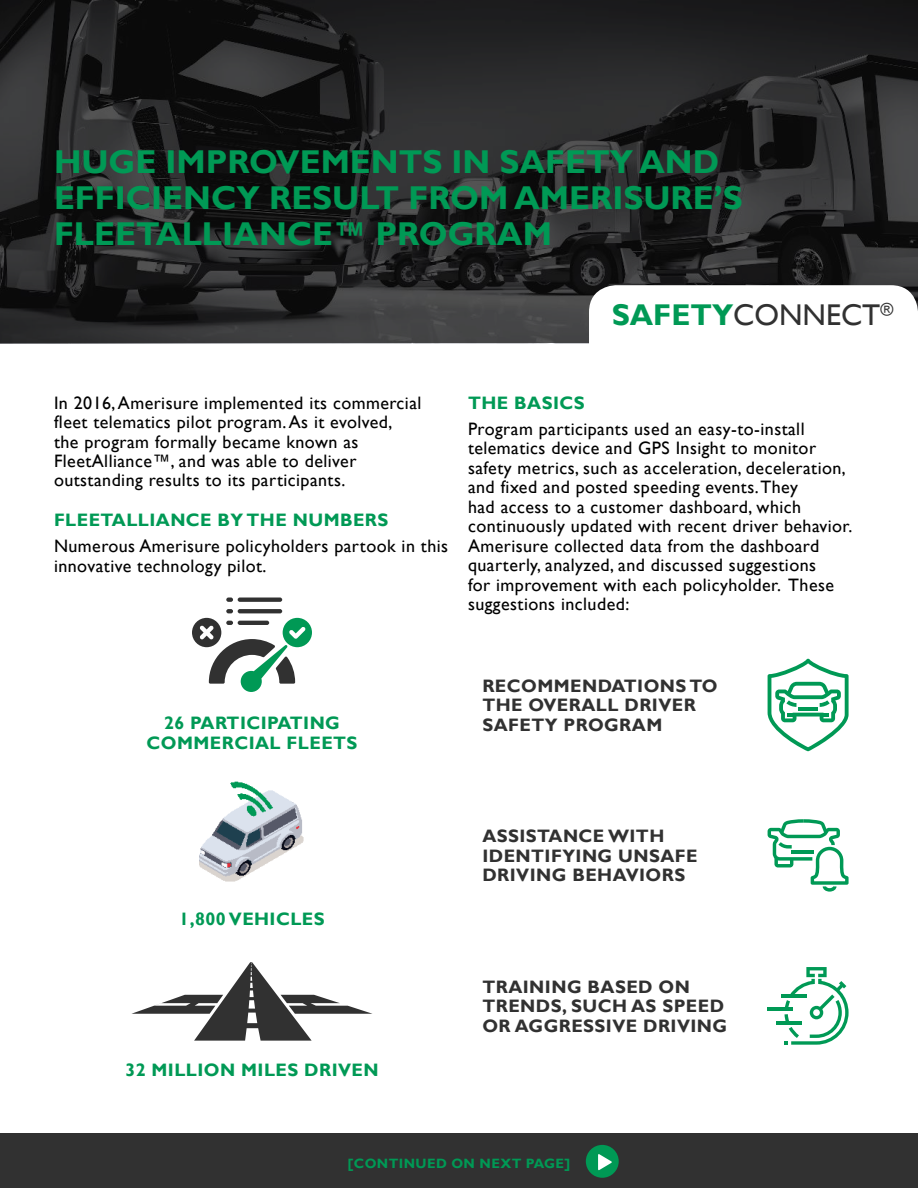
<style>
.page{position:relative;width:918px;height:1188px;background:#fff}
.page>*{position:absolute;margin:0;border:0;box-sizing:border-box;transform-origin:0 0}
.t1{font:700 33px/36px "Gill Sans";color:#095}
.t2{font:30px "Gill Sans";color:#313131}
.t3{font:18px/19.5px "Gill Sans";letter-spacing:.025em;color:#000}
.t4{font:700 18px/19.5px "Gill Sans";letter-spacing:.025em;color:#313131}
.t5{font:700 18px/19.5px "Gill Sans";letter-spacing:.025em;color:#095;text-align:center}
.t6{font:700 13.5px "Gill Sans";letter-spacing:.03em;color:#095}
.s1{font-weight:700;color:#095}
</style>
<div class="page">
<div style="left:0;top:1133px;width:918px;height:55px;background:#313131"></div>
<svg style="left:0;top:0;width:918px;height:343px;background:#242425"></svg>
<svg style="left:589px;top:285px;width:329px;height:58px"></svg>
<svg style="left:238px;top:598px;width:44px;height:4px"></svg>
<svg style="left:226px;top:598px;width:7px;height:4px"></svg>
<svg style="left:192px;top:609px;width:120px;height:83px"></svg>
<img style="left:200px;top:781px;width:104px;height:101px">
<svg style="left:131px;top:962px;width:241px;height:79px"></svg>
<svg style="left:768px;top:658px;width:81px;height:93px"></svg>
<svg style="left:768px;top:819px;width:81px;height:73px"></svg>
<hr style="left:804px;top:850px;width:10px;height:4px;background:#095">
<hr style="left:781px;top:994px;width:25px;height:3px;background:#095">
<hr style="left:768px;top:1008px;width:25px;height:3px;background:#095">
<hr style="left:776px;top:1021px;width:25px;height:3px;background:#095">
<svg style="left:784px;top:967px;width:65px;height:78px"></svg>
<div style="left:586px;top:1145px;width:33px;height:33px;background:#095;border-radius:50%"></div>
<svg style="left:598px;top:1154px;width:14px;height:17px"></svg>
<h1 class="t1" style="left:54px;top:148px;width:690px">HUGE IMPROVEMENTS IN SAFETY AND<br>EFFICIENCY RESULT FROM AMERISURE’S<br>FLEETALLIANCE™ PROGRAM</h1>
<h2 class="t2" style="left:612px;top:304px;width:283px"><span class="s1">SAFETY</span>CONNECT<sup>®</sup></h2>
<p class="t3" style="left:54px;top:394px;width:369px">In 2016, Amerisure implemented its commercial fleet telematics pilot program. As it evolved, the program formally became known as FleetAlliance™, and was able to deliver outstanding results to its participants.</p>
<p class="t5" style="left:54px;top:512px;width:336px">FLEETALLIANCE BY THE NUMBERS</p>
<p class="t3" style="left:54px;top:538px;width:396px">Numerous Amerisure policyholders partook in this innovative technology pilot.</p>
<p class="t5" style="left:468px;top:395px;width:118px">THE BASICS</p>
<p class="t3" style="left:468px;top:421px;width:386px">Program participants used an easy-to-install telematics device and GPS Insight to monitor safety metrics, such as acceleration, deceleration, and fixed and posted speeding events. They<br>had access to a customer dashboard, which continuously updated with recent driver behavior.<br>Amerisure collected data from the dashboard quarterly, analyzed, and discussed suggestions<br>for improvement with each policyholder. These suggestions included:</p>
<p class="t5" style="left:147px;top:716px;width:212px">26 PARTICIPATING<br>COMMERCIAL FLEETS</p>
<p class="t4" style="left:482px;top:678px;width:237px">RECOMMENDATIONS TO<br>THE OVERALL DRIVER<br>SAFETY PROGRAM</p>
<p class="t5" style="left:179px;top:911px;width:147px">1,800 VEHICLES</p>
<p class="t5" style="left:125px;top:1062px;width:255px">32 MILLION MILES DRIVEN</p>
<p class="t4" style="left:482px;top:828px;width:217px">ASSISTANCE WITH<br>IDENTIFYING UNSAFE<br>DRIVING BEHAVIORS</p>
<p class="t4" style="left:482px;top:979px;width:246px">TRAINING BASED ON<br>TRENDS, SUCH AS SPEED<br>OR AGGRESSIVE DRIVING</p>
<p class="t6" style="left:348px;top:1158px;width:224px">[CONTINUED ON NEXT PAGE]</p>
</div>
